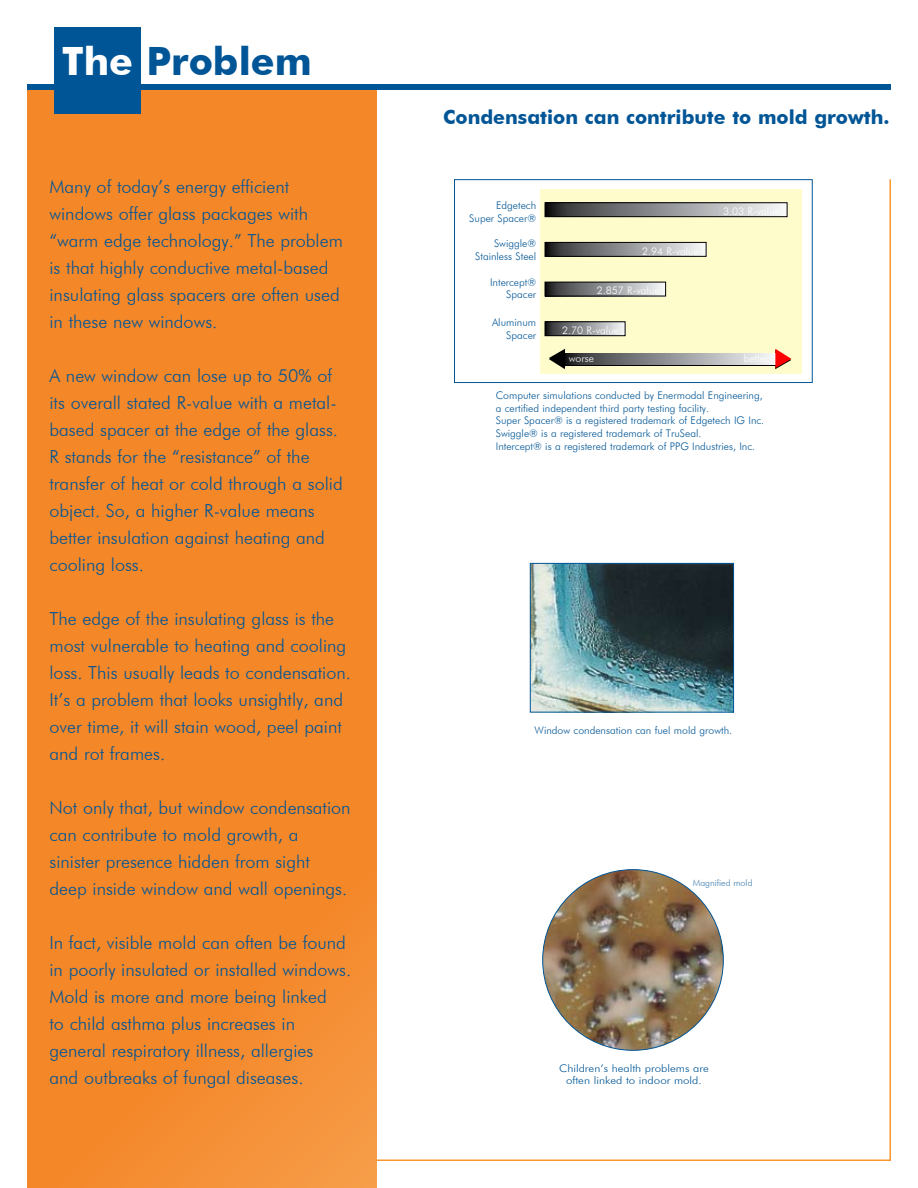
<style>
.page{position:relative;width:918px;height:1188px;background:#fff}
.page>*{position:absolute;margin:0;border:0;box-sizing:border-box;transform-origin:0 0}
.t1{font:700 39px "Futura BT";color:#005596}
.t2{font:700 19.5px "Futura BT";color:#005596}
.t3{font:300 18px/27px "Futura BT";color:#005596}
.t4{font:300 10.5px/12.6px "Futura BT";color:#005596;text-align:right}
.t5{font:300 10.5px/12.6px "Futura BT";color:#005596;text-align:center;scale:1.1 1}
.t6{font:300 10.5px "Futura BT";color:#fff}
.t7{font:300 9px "Futura BT";color:#407fb0}
.s1{color:#fff}
</style>
<div class="page">
<hr style="left:354px;top:1160px;width:536px;height:1px;background:#f8962e">
<svg style="left:27px;top:90px;width:349px;height:1098px;background:#f48829"></svg>
<img style="left:532px;top:565px;width:200px;height:145px">
<div style="left:530px;top:563px;width:204px;height:149px;border:1px solid #005596"></div>
<img style="left:543px;top:870px;width:180px;height:180px;border-radius:90px">
<div style="left:454px;top:179px;width:359px;height:204px;border:1px solid #005596"></div>
<div style="left:541px;top:189px;width:261px;height:185px;background:#fffccc"></div>
<svg style="left:565px;top:364px;width:210px;height:2px"></svg>
<svg style="left:547px;top:323px;width:77px;height:11px"></svg>
<div style="left:545px;top:321px;width:81px;height:15px;border:1px solid #000"></div>
<svg style="left:547px;top:284px;width:117px;height:10px"></svg>
<div style="left:545px;top:282px;width:121px;height:14px;border:1px solid #000"></div>
<svg style="left:547px;top:244px;width:158px;height:11px;background:#919295"></svg>
<div style="left:545px;top:242px;width:162px;height:15px;border:1px solid #000"></div>
<svg style="left:547px;top:204px;width:239px;height:11px;background:#919294"></svg>
<div style="left:545px;top:202px;width:243px;height:15px;border:1px solid #000"></div>
<svg style="left:565px;top:353px;width:210px;height:11px;background:#919295"></svg>
<svg style="left:549px;top:349px;width:16px;height:20px"></svg>
<svg style="left:775px;top:349px;width:16px;height:20px"></svg>
<div style="left:27px;top:85px;width:864px;height:5px;background:#005596"></div>
<div style="left:54px;top:27px;width:87px;height:87px;background:#005596"></div>
<hr style="left:889px;top:179px;width:2px;height:982px;background:#f8962e">
<h1 class="t1" style="left:62px;top:38px;width:251px"><span class="s1">The</span> Problem</h1>
<p class="t3" style="left:50px;top:173px;width:295px">Many of today’s energy efficient windows offer glass packages with “warm edge technology.” The problem is that highly conductive metal-based insulating glass spacers are often used in these new windows.</p>
<p class="t3" style="left:50px;top:362px;width:295px">A new window can lose up to 50% of its overall stated R-value with a metal&shy;based spacer at the edge of the glass.<br>R stands for the “resistance” of the transfer of heat or cold through a solid object. So, a higher R-value means better insulation against heating and cooling loss.</p>
<p class="t3" style="left:50px;top:605px;width:303px">The edge of the insulating glass is the most vulnerable to heating and cooling loss. This usually leads to condensation.<br>It’s a problem that looks unsightly, and over time, it will stain wood, peel paint and rot frames.</p>
<p class="t3" style="left:50px;top:794px;width:303px">Not only that, but window condensation can contribute to mold growth, a sinister presence hidden from sight deep inside window and wall openings.</p>
<p class="t3" style="left:50px;top:929px;width:303px">In fact, visible mold can often be found in poorly insulated or installed windows.<br>Mold is more and more being linked<br>to child asthma plus increases in general respiratory illness, allergies<br>and outbreaks of fungal diseases.</p>
<p class="t2" style="left:443px;top:106px;width:448px">Condensation can contribute to mold growth.</p>
<p class="t4" style="left:469px;top:199px;width:68px">Edgetech<br>Super Spacer®</p>
<p class="t4" style="left:475px;top:237px;width:63px">Swiggle®<br>Stainless Steel</p>
<p class="t4" style="left:490px;top:276px;width:48px">Intercept®<br>Spacer</p>
<p class="t4" style="left:492px;top:316px;width:46px">Aluminum<br>Spacer</p>
<p class="t6" style="left:642px;top:245px;width:59px">2.94 R-value</p>
<p class="t6" style="left:597px;top:284px;width:65px">2.857 R-value</p>
<p class="t6" style="left:562px;top:324px;width:59px">2.70 R-value</p>
<p class="t6" style="left:569px;top:352px;width:27px">worse</p>
<p class="t6" style="left:723px;top:205px;width:59px">3.03 R-value</p>
<p class="t4" style="left:496px;top:389px;width:270px;text-align:left">Computer simulations conducted by Enermodal Engineering, a certified independent third party testing facility.<br>Super Spacer® is a registered trademark of Edgetech IG Inc.<br>Swiggle® is a registered trademark of TruSeal.<br>Intercept® is a registered trademark of PPG Industries, Inc.</p>
<p class="t4" style="left:535px;top:723px;width:199px">Window condensation can fuel mold growth.</p>
<p class="t7" style="left:693px;top:877px;width:61px">Magnified mold</p>
<p class="t5" style="left:559px;top:1061px;width:138px">Children’s health problems are often linked to indoor mold.</p>
</div>
